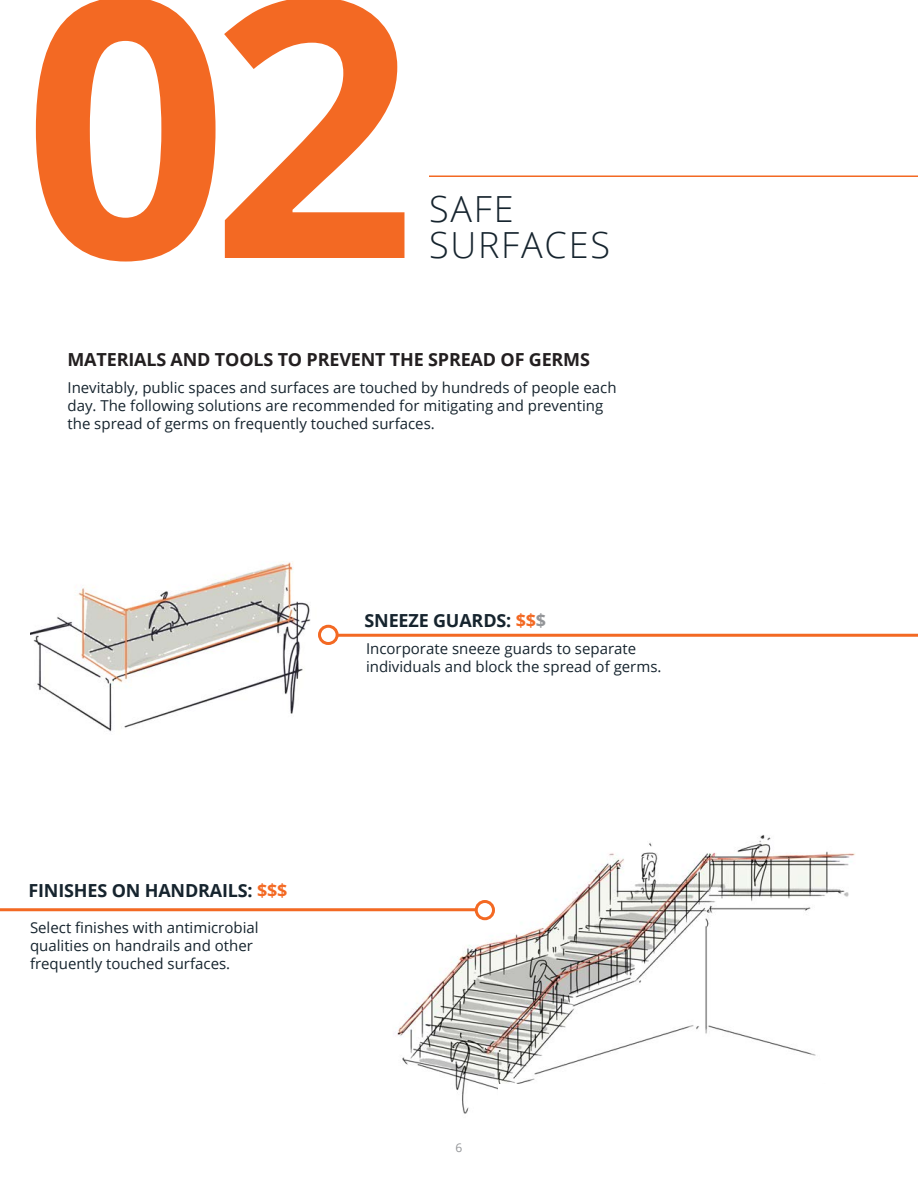
<style>
.page{position:relative;width:918px;height:1188px;background:#fff}
.page>*{position:absolute;margin:0;border:0;box-sizing:border-box;transform-origin:0 0}
.Chapter_Title_-_Alig{font:700 360px "Open Sans";color:#f36923}
.Chapter_Title_-_Alig-2{font:300 36px "Open Sans";letter-spacing:.05em;color:#16242e}
.Title_-_Align_Left{font:700 18px "Open Sans";letter-spacing:-.01em;color:#231f20}
.Title_-_Align_Left-2{font:700 18px "Open Sans";letter-spacing:-.01em;color:#16242e}
.Body_Text{font:15px/18px "Open Sans";color:#16242e}
.t1{font:12px "Open Sans";color:#939598}
.s1{color:#f36923}
.s2{color:#939598}
</style>
<div class="page">
<img style="left:338px;top:835px;width:517px;height:279px">
<div style="left:498px;top:1084px;width:360px;height:70px;background:#fff"></div>
<hr style="left:429px;top:176px;width:489px;height:1px;background:#f36923">
<img style="left:30px;top:561px;width:336px;height:171px">
<hr style="left:0;top:908px;width:476px;height:3px;background:#f36923">
<div style="left:475px;top:900px;width:20px;height:20px;border:3px solid #f36923;border-radius:50%"></div>
<hr style="left:336px;top:634px;width:582px;height:3px;background:#f36923">
<div style="left:318px;top:625px;width:21px;height:20px;border:3px solid #f36923;border-radius:50%"></div>
<p class="Chapter_Title_-_Alig" style="left:23px;top:-127px;width:395px">02</p>
<p class="Chapter_Title_-_Alig-2" style="left:429px;top:184px;width:86px">SAFE</p>
<p class="Chapter_Title_-_Alig-2" style="left:429px;top:220px;width:183px">SURFACES</p>
<p class="Title_-_Align_Left" style="left:68px;top:347px;width:524px">MATERIALS AND TOOLS TO PREVENT THE SPREAD OF GERMS</p>
<p class="Body_Text" style="left:68px;top:378px;width:551px">Inevitably, public spaces and surfaces are touched by hundreds of people each day. The following solutions are recommended for mitigating and preventing the spread of germs on frequently touched surfaces.</p>
<p class="Title_-_Align_Left-2" style="left:364px;top:608px;width:183px">SNEEZE GUARDS: <span class="s1">$$</span><span class="s2">$</span></p>
<p class="Body_Text" style="left:366px;top:639px;width:297px">Incorporate sneeze guards to separate individuals and block the spread of germs.</p>
<p class="Title_-_Align_Left-2" style="left:28px;top:878px;width:261px">FINISHES ON HANDRAILS: <span class="s1">$$$</span></p>
<p class="Body_Text" style="left:30px;top:918px;width:230px">Select finishes with antimicrobial qualities on handrails and other frequently touched surfaces.</p>
<p class="t1" style="left:456px;top:1139px;width:8px">6</p>
</div>
